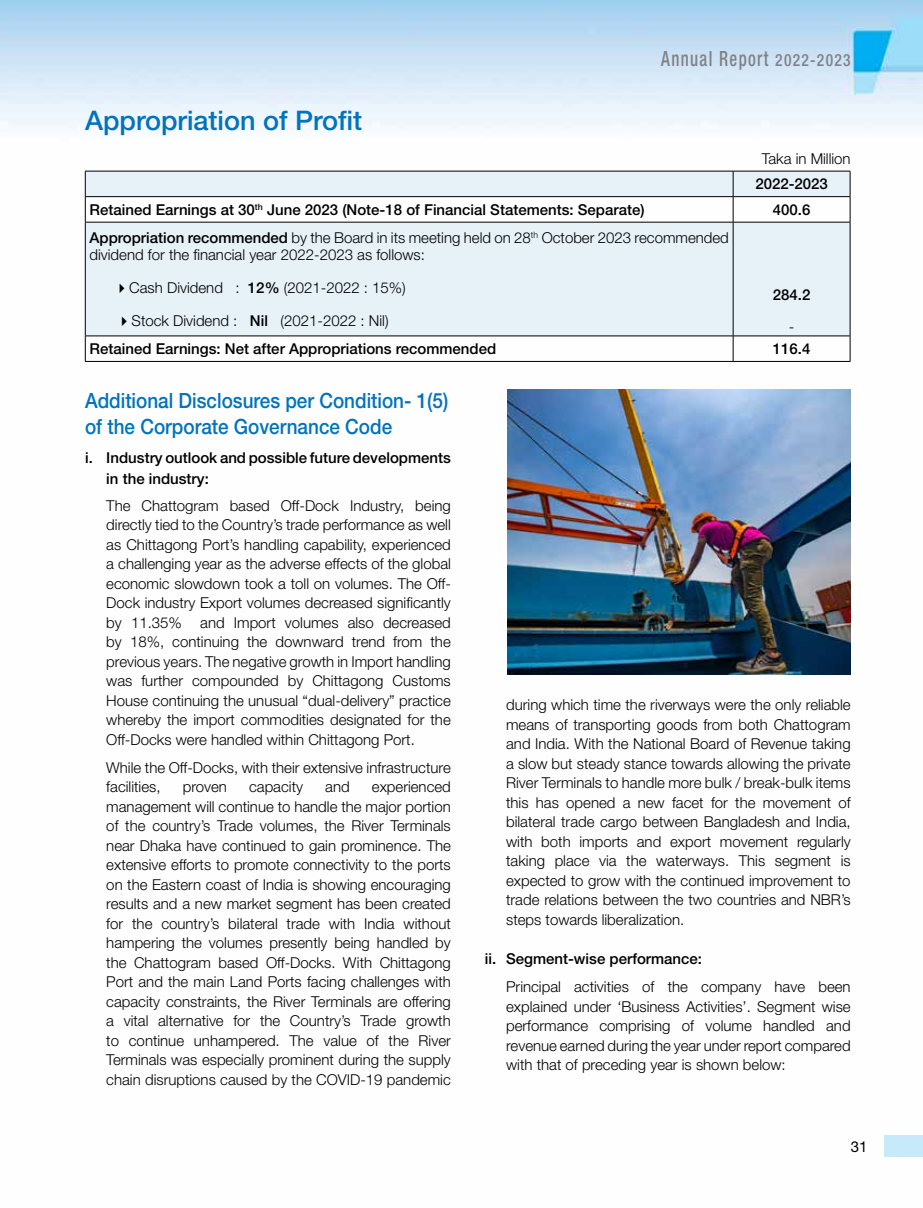
<style>
.page{position:relative;width:923px;height:1208px;background:#fff}
.page>*{position:absolute;margin:0;border:0;box-sizing:border-box;transform-origin:0 0}
.t1{font:500 27px "Helvetica Neue LT Std";color:#0073bd}
.t2{font:500 21px/25.2px "Helvetica Neue LT Std";color:#0073bd;scale:.9 1}
.t3{font:500 condensed 21px "Helvetica Neue LT Std";letter-spacing:.08em;color:#808285;scale:.8 1}
.t4{font:300 15px/19.5px "Helvetica Neue LT Std";color:#000;text-align:justify}
.t5{font:500 15px/21px "Helvetica Neue LT Std";color:#000}
.t6{font:15px "Helvetica Neue LT Std";color:#000}
.s1{font-size:16.8px}
.s2{font-weight:500}
</style>
<div class="page">
<img style="left:0;top:0;width:923px;height:675px">
<div style="left:884px;top:1135px;width:39px;height:22px;background:#c7eafb"></div>
<svg style="left:86px;top:172px;width:764px;height:164px;background:#e7f1f6"></svg>
<hr style="left:85px;top:171px;width:648px;height:1px;background:#000">
<hr style="left:733px;top:171px;width:117px;height:1px;background:#000">
<hr style="left:85px;top:196px;width:648px;height:1px;background:#000">
<svg style="left:85px;top:171px;width:1px;height:51px"></svg>
<hr style="left:733px;top:196px;width:117px;height:1px;background:#000">
<svg style="left:733px;top:171px;width:1px;height:51px"></svg>
<svg style="left:850px;top:171px;width:1px;height:51px"></svg>
<hr style="left:85px;top:222px;width:648px;height:1px;background:#000">
<hr style="left:85px;top:222px;width:1px;height:114px;background:#000">
<hr style="left:733px;top:222px;width:117px;height:1px;background:#000">
<hr style="left:733px;top:222px;width:1px;height:114px;background:#000">
<hr style="left:850px;top:222px;width:1px;height:114px;background:#000">
<hr style="left:85px;top:336px;width:648px;height:1px;background:#000">
<svg style="left:85px;top:336px;width:1px;height:25px"></svg>
<hr style="left:733px;top:336px;width:117px;height:1px;background:#000">
<svg style="left:733px;top:336px;width:1px;height:25px"></svg>
<svg style="left:850px;top:336px;width:1px;height:25px"></svg>
<hr style="left:85px;top:361px;width:648px;height:1px;background:#000">
<hr style="left:733px;top:361px;width:117px;height:1px;background:#000">
<img style="left:507px;top:389px;width:343px;height:285px">
<h1 class="t1" style="left:85px;top:104px;width:279px">Appropriation of Profit</h1>
<h2 class="t3" style="left:661px;top:46px;width:238px">Annual Report <span class="s1">2022-2023</span></h2>
<p class="t4" style="left:761px;top:148px;width:90px">Taka in Million</p>
<p class="t5" style="left:755px;top:173px;width:74px">2022-2023</p>
<p class="t5" style="left:90px;top:199px;width:556px">Retained Earnings at 30<sup>th</sup> June 2023 (Note-18 of Financial Statements: Separate)</p>
<p class="t5" style="left:773px;top:199px;width:39px">400.6</p>
<p class="t4" style="left:90px;top:229px;width:641px;line-height:16.5px"><span class="s2">Appropriation recommended</span> by the Board in its meeting held on 28<sup>th</sup> October 2023 recommended dividend for the financial year 2022-2023 as follows:</p>
<p class="t4" style="left:114px;top:277px;width:293px">✔Cash Dividend : <span class="s2">12%</span> (2021-2022 : 15%)</p>
<p class="t4" style="left:117px;top:310px;width:274px">✔Stock Dividend : <span class="s2">Nil</span> (2021-2022 : Nil)</p>
<p class="t5" style="left:773px;top:284px;width:39px">284.2</p>
<p class="t4" style="left:789px;top:316px;width:7px">-</p>
<p class="t5" style="left:90px;top:338px;width:408px">Retained Earnings: Net after Appropriations recommended</p>
<p class="t5" style="left:773px;top:338px;width:39px">116.4</p>
<h2 class="t2" style="left:85px;top:388px;width:405px">Additional Disclosures per Condition- 1(5) of the Corporate Governance Code</h2>
<p class="t5" style="left:106px;top:447px;width:346px;text-indent:-21px">i. Industry outlook and possible future developments in the industry:</p>
<p class="t4" style="left:106px;top:495px;width:346px">The Chattogram based Off-Dock Industry, being directly tied to the Country’s trade performance as well as Chittagong Port’s handling capability, experienced a challenging year as the adverse effects of the global economic slowdown took a toll on volumes. The Off-Dock industry Export volumes decreased significantly by 11.35% and Import volumes also decreased by 18%, continuing the downward trend from the previous years. The negative growth in Import handling was further compounded by Chittagong Customs House continuing the unusual “dual-delivery” practice whereby the import commodities designated for the Off-Docks were handled within Chittagong Port.</p>
<p class="t4" style="left:106px;top:757px;width:346px">While the Off-Docks, with their extensive infrastructure facilities,</p>
<p class="t4" style="left:506px;top:695px;width:346px">during which time the riverways were the only reliable means of transporting goods from both Chattogram and India. With the National Board of Revenue taking a slow but steady stance towards allowing the private River Terminals to handle more bulk / break-bulk items this has opened a new facet for the movement of bilateral trade cargo between Bangladesh and India, with both imports and export movement regularly taking place via the waterways. This segment is expected to grow with the continued improvement to trade relations between the two countries and NBR’s steps towards liberalization.</p>
<p class="t5" style="left:485px;top:948px;width:219px">ii. Segment-wise performance:</p>
<p class="t4" style="left:506px;top:976px;width:346px">Principal activities of the company have been explained under ‘Business Activities’. Segment wise performance comprising of volume handled and revenue earned during the year under report compared with that of preceding year is shown below:</p>
<p class="t4" style="left:106px;top:777px;width:346px;text-indent:266px">experienced management will continue to handle the major portion of the country’s Trade volumes, the River Terminals near Dhaka have continued to gain prominence. The extensive efforts to promote connectivity to the ports on the Eastern coast of India is showing encouraging results and a new market segment has been created for the country’s bilateral trade with India without hampering the volumes presently being handled by the Chattogram based Off-Docks. With Chittagong Port and the main Land Ports facing challenges with capacity constraints, the River Terminals are offering a vital alternative for the Country’s Trade growth to continue unhampered. The value of the River Terminals was especially prominent during the supply chain disruptions caused by the COVID-19 pandemic</p>
<p class="t4" style="left:183px;top:777px;width:46px">proven</p>
<p class="t4" style="left:249px;top:777px;width:55px">capacity</p>
<p class="t4" style="left:325px;top:777px;width:26px">and</p>
<p class="t6" style="left:850px;top:1137px;width:18px">31</p>
</div>
